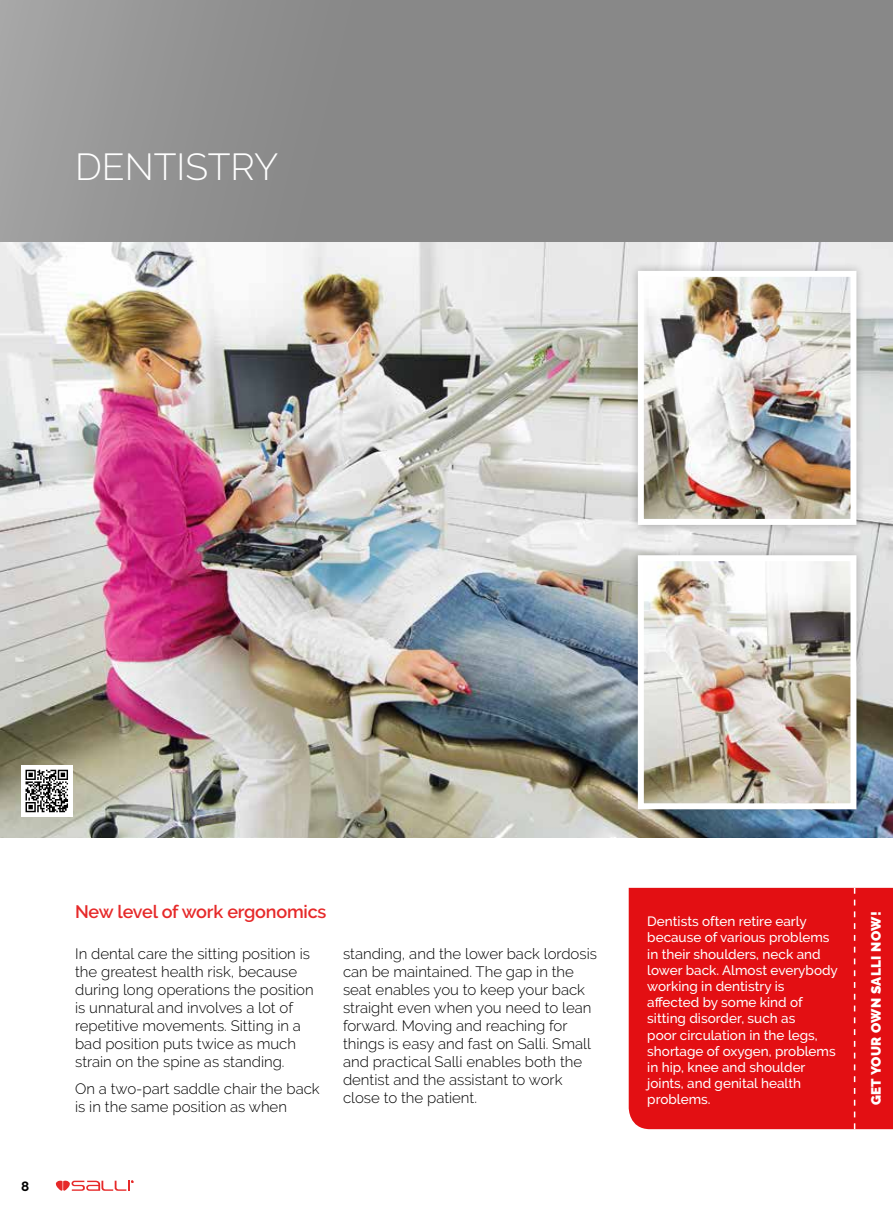
<style>
.page{position:relative;width:893px;height:1212px;background:#fff}
.page>*{position:absolute;margin:0;border:0;box-sizing:border-box;transform-origin:0 0}
.t1{font:300 37.5px "Raleway";color:#fff}
.t2{font:600 18px "Raleway";letter-spacing:-.01em;color:#e62929}
.t3{font:300 15px/18px "Raleway";color:#000}
.t4{font:500 13.5px/16.2px "Raleway";color:#fff}
.t5{font:900 13.5px "Raleway";letter-spacing:.025em;color:#fff}
.t6{font:700 13.5px "Raleway";color:#000}
</style>
<div class="page">
<div style="left:0;top:0;width:893px;height:242px;background:linear-gradient(to right,#989898,#828282)"></div>
<img style="left:0;top:242px;width:893px;height:596px">
<div style="left:629px;top:262px;width:236px;height:272px;background:#000;opacity:.26"></div>
<img style="left:645px;top:278px;width:204px;height:240px">
<div style="left:638px;top:271px;width:218px;height:254px;border:6px solid #fff"></div>
<div style="left:629px;top:546px;width:236px;height:272px;background:#000;opacity:.26"></div>
<img style="left:645px;top:562px;width:204px;height:240px">
<div style="left:638px;top:555px;width:218px;height:254px;border:6px solid #fff"></div>
<svg style="left:21px;top:765px;width:51px;height:51px"></svg>
<svg style="left:26px;top:770px;width:42px;height:42px"></svg>
<svg style="left:56px;top:1180px;width:77px;height:11px"></svg>
<div style="left:629px;top:888px;width:264px;height:241px;background:#e30f13"></div>
<svg style="left:854px;top:888px;width:1px;height:241px"></svg>
<h1 class="t1" style="left:75px;top:145px;width:205px">DENTISTRY</h1>
<p class="t6" style="left:21px;top:1178px;width:10px">8</p>
<p class="t2" style="left:75px;top:901px;width:253px">New level of work ergonomics</p>
<p class="t3" style="left:75px;top:945px;width:240px">In dental care the sitting position is the greatest health risk, because during long operations the position is unnatural and involves a lot of repetitive movements. Sitting in a bad position puts twice as much strain on the spine as standing.</p>
<p class="t3" style="left:75px;top:1079px;width:246px">On a two-part saddle chair the back is in the same position as when</p>
<p class="t3" style="left:343px;top:945px;width:255px">standing, and the lower back lordosis can be maintained. The gap in the seat enables you to keep your back straight even when you need to lean forward. Moving and reaching for things is easy and fast on Salli. Small and practical Salli enables both the dentist and the assistant to work close to the patient.</p>
<p class="t4" style="left:647px;top:913px;width:192px">Dentists often retire early because of various problems in their shoulders, neck and lower back. Almost everybody working in dentistry is affected by some kind of sitting disorder, such as<br>poor circulation in the legs, shortage of oxygen, problems in hip, knee and shoulder joints, and genital health problems.</p>
<p class="t5" style="left:868px;top:1105px;width:195px;rotate:-90deg">GET YOUR OWN SALLI NOW!</p>
</div>
